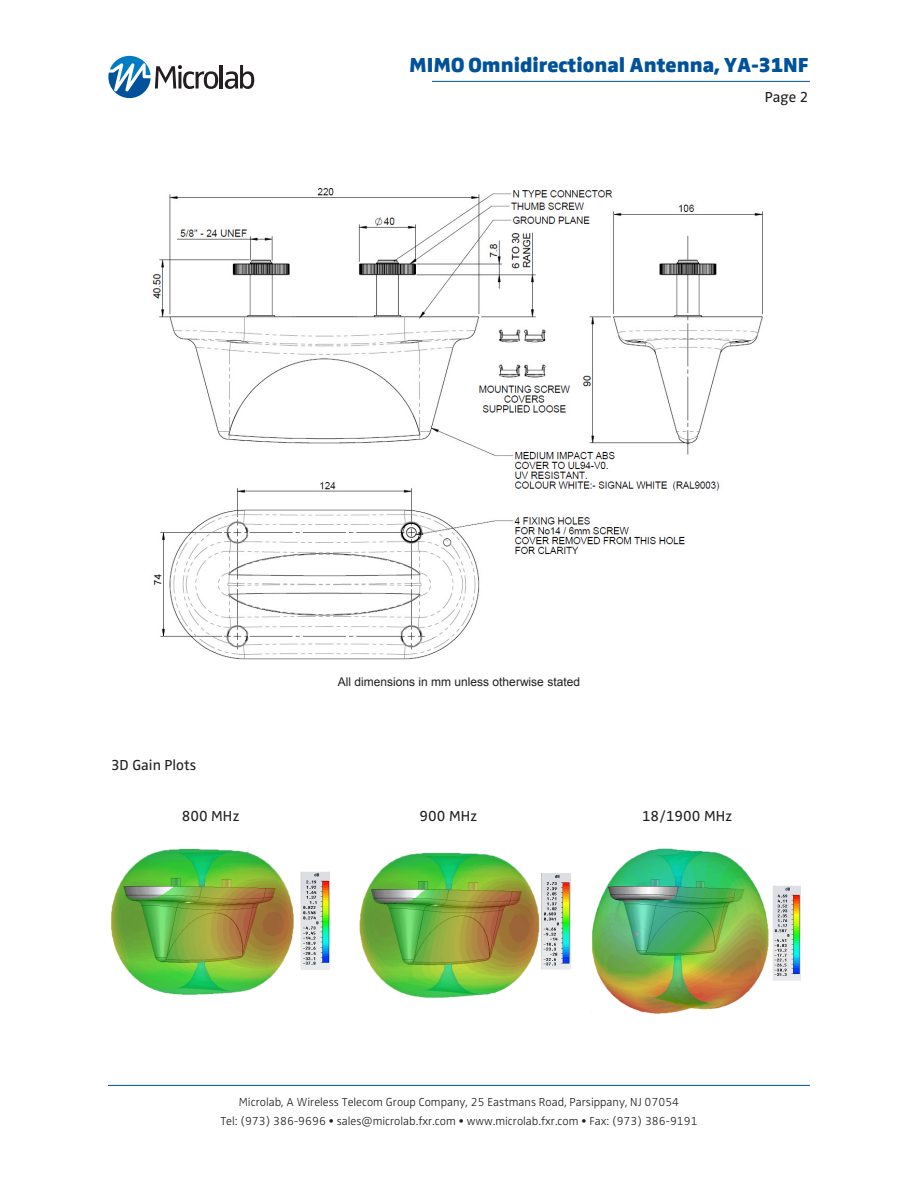
<style>
.page{position:relative;width:918px;height:1188px;background:#fff}
.page>*{position:absolute;margin:0;border:0;box-sizing:border-box;transform-origin:0 0}
.t1{font:900 21px "Zwo Pro";color:#01529a}
.t2{font:15px "Zwo Pro";color:#231f20}
.t3{font:300 12px "Zwo Pro";color:#231f20}
.t4{font:12px "Arial";color:#231f20}
</style>
<div class="page">
<hr style="left:108px;top:1085px;width:702px;height:1px;background:#01529a">
<hr style="left:432px;top:81px;width:378px;height:1px;background:#01529a">
<hr style="left:220px;top:65px;width:3px;height:24px;background:#231f20">
<svg style="left:225px;top:65px;width:29px;height:24px"></svg>
<svg style="left:108px;top:56px;width:110px;height:42px"></svg>
<img style="left:152px;top:188px;width:611px;height:472px">
<img style="left:359px;top:852px;width:212px;height:146px">
<img style="left:591px;top:848px;width:210px;height:166px">
<img style="left:111px;top:848px;width:219px;height:147px">
<p class="t1" style="left:409px;top:52px;width:401px">MIMO Omnidirectional Antenna, YA-31NF</p>
<p class="t2" style="left:765px;top:88px;width:45px">Page 2</p>
<p class="t2" style="left:111px;top:756px;width:87px">3D Gain Plots</p>
<p class="t4" style="left:338px;top:674px;width:244px">All dimensions in mm unless otherwise stated</p>
<p class="t2" style="left:182px;top:807px;width:59px">800 MHz</p>
<p class="t2" style="left:420px;top:807px;width:59px">900 MHz</p>
<p class="t2" style="left:642px;top:807px;width:92px">18/1900 MHz</p>
<p class="t3" style="left:239px;top:1096px;width:442px">Microlab, A Wireless Telecom Group Company, 25 Eastmans Road, Parsippany, NJ 07054</p>
<p class="t3" style="left:220px;top:1114px;width:479px">Tel: (973) 386-9696 • sales@microlab.fxr.com • www.microlab.fxr.com • Fax: (973) 386-9191</p>
</div>
